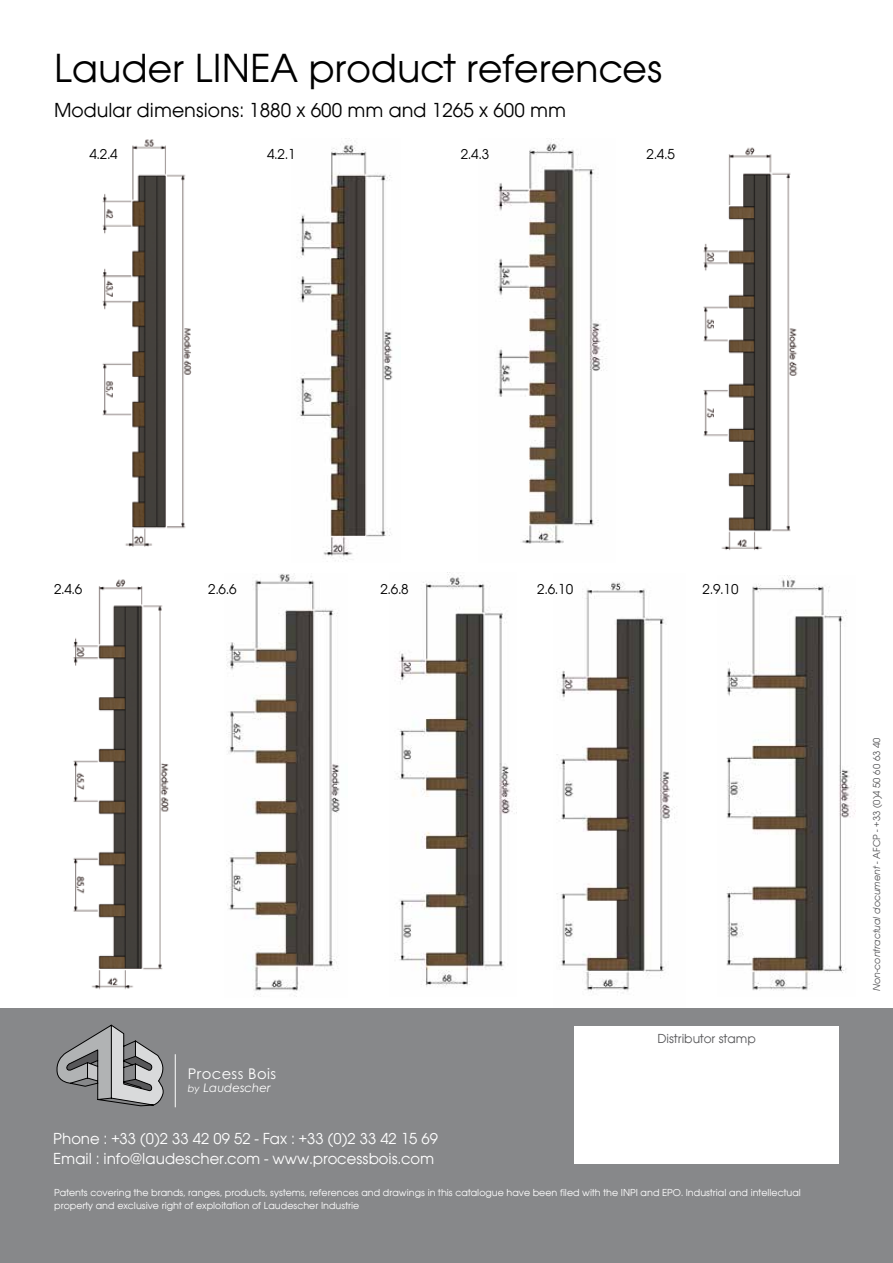
<style>
.page{position:relative;width:893px;height:1263px;background:#fff}
.page>*{position:absolute;margin:0;border:0;box-sizing:border-box;transform-origin:0 0}
.t1{font:42px "Avant Garde ITC";color:#000}
.t2{font:21px "Avant Garde ITC";color:#000}
.t3{font:16.5px/19.8px "Avant Garde ITC";color:#fff}
.t4{font:15px "Avant Garde ITC";color:#000}
.t5{font:14.7px "Century Gothic";letter-spacing:.025em;color:#fff}
.t6{font:13.5px "Avant Garde ITC";color:#58585a}
.t7{font:italic 11.85px "Century Gothic";color:#fff}
.t8{font:10.5px/12.6px "Avant Garde ITC";color:#fff}
.t9{font:italic 10.5px "Avant Garde ITC";color:#58585a}
.s1{font-size:9.9px}
.s2{font-style:normal}
</style>
<div class="page">
<img style="left:726px;top:575px;width:130px;height:416px">
<img style="left:102px;top:139px;width:90px;height:408px">
<img style="left:297px;top:138px;width:96px;height:424px">
<img style="left:496px;top:139px;width:111px;height:405px">
<img style="left:703px;top:147px;width:95px;height:403px">
<img style="left:73px;top:579px;width:96px;height:411px">
<img style="left:226px;top:573px;width:114px;height:424px">
<img style="left:397px;top:574px;width:116px;height:413px">
<img style="left:553px;top:582px;width:133px;height:427px">
<div style="left:0;top:1009px;width:893px;height:254px;background:#87888a"></div>
<div style="left:574px;top:1026px;width:265px;height:138px;background:#fff"></div>
<svg style="left:56px;top:1025px;width:108px;height:81px"></svg>
<hr style="left:175px;top:1054px;width:1px;height:53px;background:#fff">
<h1 class="t1" style="left:54px;top:44px;width:610px">Lauder LINEA product references</h1>
<h2 class="t2" style="left:54px;top:98px;width:514px">Modular dimensions: 1880 x 600 mm and 1265 x 600 mm</h2>
<h3 class="t4" style="left:89px;top:146px;width:30px">4.2.4</h3>
<h3 class="t4" style="left:267px;top:146px;width:30px">4.2.1</h3>
<h3 class="t4" style="left:461px;top:146px;width:30px">2.4.3</h3>
<h3 class="t4" style="left:646px;top:146px;width:30px">2.4.5</h3>
<h3 class="t4" style="left:54px;top:580px;width:30px">2.4.6</h3>
<h3 class="t4" style="left:208px;top:580px;width:30px">2.6.6</h3>
<h3 class="t4" style="left:380px;top:580px;width:30px">2.6.8</h3>
<h3 class="t4" style="left:537px;top:580px;width:37px">2.6.10</h3>
<h3 class="t4" style="left:703px;top:580px;width:37px">2.9.10</h3>
<h3 class="t5" style="left:188px;top:1063px;width:90px">Process Bois</h3>
<p class="t7" style="left:188px;top:1079px;width:84px"><span class="s1">by</span> Laudescher</p>
<h3 class="t3" style="left:53px;top:1129px;width:386px">Phone : +33 (0)2 33 42 09 52 - Fax : +33 (0)2 33 42 15 69<br>Email : info@laudescher.com - www.processbois.com</h3>
<p class="t6" style="left:657px;top:1031px;width:100px">Distributor stamp</p>
<p class="t8" style="left:54px;top:1186px;width:748px">Patents covering the brands, ranges, products, systems, references and drawings in this catalogue have been filed with the INPI and EPO. Industrial and intellectual property and exclusive right of exploitation of Laudescher Industrie</p>
<p class="t9" style="left:871px;top:991px;width:254px;rotate:-90deg">Non-contractual document <span class="s2">- AFCP - +33 (0)4 50 60 63 40</span></p>
</div>
